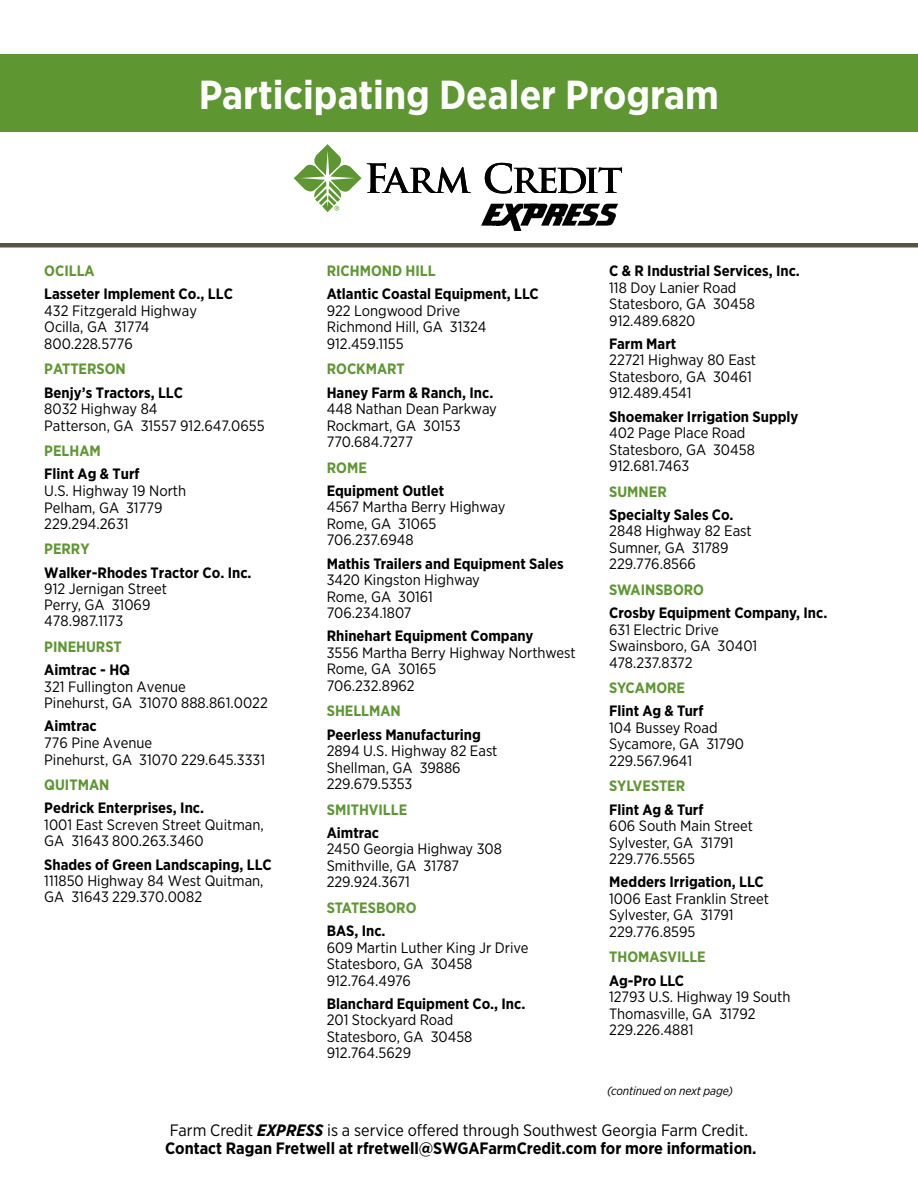
<style>
.page{position:relative;width:918px;height:1188px;background:#fff}
.page>*{position:absolute;margin:0;border:0;box-sizing:border-box;transform-origin:0 0}
.t1{font:700 40.5px "Gotham Narrow";color:#fff}
.t2{font:700 16.5px/18px "Gotham Narrow";color:#000}
.t3{font:15px/16.5px "Gotham Narrow";color:#000}
.t4{font:700 15px "Gotham Narrow";color:#000}
.t5{font:700 15px "Gotham Narrow";color:#5e9732}
.t6{font:italic 12px "Gotham Narrow";letter-spacing:-.01em;color:#000}
.s1{font-weight:400}
.s2{font-style:italic}
</style>
<div class="page">
<div style="left:0;top:54px;width:918px;height:78px;background:#5e9732"></div>
<svg style="left:294px;top:144px;width:177px;height:68px"></svg>
<svg style="left:485px;top:163px;width:137px;height:31px"></svg>
<svg style="left:481px;top:204px;width:137px;height:27px"></svg>
<div style="left:0;top:243px;width:918px;height:5px;background:#585445"></div>
<h1 class="t1" style="left:199px;top:69px;width:522px">Participating Dealer Program</h1>
<p class="t5" style="left:44px;top:262px;width:52px">OCILLA</p>
<p class="t4" style="left:44px;top:284px;width:190px">Lasseter Implement Co., LLC</p>
<p class="t3" style="left:44px;top:302px;width:154px">432 Fitzgerald Highway<br>Ocilla, GA 31774<br>800.228.5776</p>
<p class="t5" style="left:44px;top:359px;width:83px">PATTERSON</p>
<p class="t4" style="left:44px;top:383px;width:140px">Benjy’s Tractors, LLC</p>
<p class="t3" style="left:44px;top:401px;width:222px">8032 Highway 84<br>Patterson, GA 31557 912.647.0655</p>
<p class="t5" style="left:44px;top:441px;width:58px">PELHAM</p>
<p class="t4" style="left:44px;top:465px;width:97px">Flint Ag &amp; Turf</p>
<p class="t3" style="left:44px;top:482px;width:143px">U.S. Highway 19 North<br>Pelham, GA 31779<br>229.294.2631</p>
<p class="t5" style="left:44px;top:540px;width:47px">PERRY</p>
<p class="t4" style="left:44px;top:563px;width:209px">Walker-Rhodes Tractor Co. Inc.</p>
<p class="t3" style="left:44px;top:581px;width:124px;line-height:16px">912 Jernigan Street<br>Perry, GA 31069<br>478.987.1173</p>
<p class="t5" style="left:44px;top:637px;width:79px">PINEHURST</p>
<p class="t4" style="left:44px;top:660px;width:87px">Aimtrac - HQ</p>
<p class="t3" style="left:44px;top:678px;width:225px">321 Fullington Avenue<br>Pinehurst, GA 31070 888.861.0022</p>
<p class="t4" style="left:44px;top:717px;width:54px">Aimtrac</p>
<p class="t3" style="left:44px;top:734px;width:222px">776 Pine Avenue<br>Pinehurst, GA 31070 229.645.3331</p>
<p class="t5" style="left:44px;top:775px;width:67px">QUITMAN</p>
<p class="t4" style="left:44px;top:798px;width:161px">Pedrick Enterprises, Inc.</p>
<p class="t3" style="left:44px;top:816px;width:221px">1001 East Screven Street Quitman,<br>GA 31643 800.263.3460</p>
<p class="t4" style="left:44px;top:855px;width:229px">Shades of Green Landscaping, LLC</p>
<p class="t3" style="left:44px;top:873px;width:221px;line-height:16px">111850 Highway 84 West Quitman,<br>GA 31643 229.370.0082</p>
<p class="t5" style="left:327px;top:261px;width:110px">RICHMOND HILL</p>
<p class="t4" style="left:327px;top:284px;width:213px">Atlantic Coastal Equipment, LLC</p>
<p class="t3" style="left:327px;top:302px;width:161px">922 Longwood Drive<br>Richmond Hill, GA 31324<br>912.459.1155</p>
<p class="t5" style="left:327px;top:359px;width:80px">ROCKMART</p>
<p class="t4" style="left:327px;top:383px;width:168px">Haney Farm &amp; Ranch, Inc.</p>
<p class="t3" style="left:327px;top:400px;width:172px">448 Nathan Dean Parkway<br>Rockmart, GA 30153<br>770.684.7277</p>
<p class="t5" style="left:327px;top:458px;width:42px">ROME</p>
<p class="t4" style="left:327px;top:481px;width:119px">Equipment Outlet</p>
<p class="t3" style="left:327px;top:498px;width:180px">4567 Martha Berry Highway<br>Rome, GA 31065<br>706.237.6948</p>
<p class="t4" style="left:327px;top:554px;width:239px">Mathis Trailers and Equipment Sales</p>
<p class="t3" style="left:327px;top:571px;width:155px">3420 Kingston Highway<br>Rome, GA 30161<br>706.234.1807</p>
<p class="t4" style="left:327px;top:626px;width:208px">Rhinehart Equipment Company</p>
<p class="t3" style="left:327px;top:644px;width:250px">3556 Martha Berry Highway Northwest<br>Rome, GA 30165<br>706.232.8962</p>
<p class="t5" style="left:327px;top:701px;width:76px">SHELLMAN</p>
<p class="t4" style="left:327px;top:725px;width:156px">Peerless Manufacturing</p>
<p class="t3" style="left:327px;top:742px;width:172px">2894 U.S. Highway 82 East<br>Shellman, GA 39886<br>229.679.5353</p>
<p class="t5" style="left:327px;top:800px;width:82px">SMITHVILLE</p>
<p class="t4" style="left:327px;top:823px;width:54px">Aimtrac</p>
<p class="t3" style="left:327px;top:840px;width:177px">2450 Georgia Highway 308<br>Smithville, GA 31787<br>229.924.3671</p>
<p class="t5" style="left:327px;top:898px;width:91px">STATESBORO</p>
<p class="t4" style="left:327px;top:921px;width:60px">BAS, Inc.</p>
<p class="t3" style="left:327px;top:939px;width:203px">609 Martin Luther King Jr Drive<br>Statesboro, GA 30458<br>912.764.4976</p>
<p class="t4" style="left:327px;top:994px;width:200px">Blanchard Equipment Co., Inc.</p>
<p class="t3" style="left:327px;top:1011px;width:147px">201 Stockyard Road<br>Statesboro, GA 30458<br>912.764.5629</p>
<p class="t4" style="left:609px;top:261px;width:192px">C &amp; R Industrial Services, Inc.</p>
<p class="t3" style="left:609px;top:279px;width:147px">118 Doy Lanier Road<br>Statesboro, GA 30458<br>912.489.6820</p>
<p class="t4" style="left:609px;top:334px;width:69px">Farm Mart</p>
<p class="t3" style="left:609px;top:351px;width:148px">22721 Highway 80 East<br>Statesboro, GA 30461<br>912.489.4541</p>
<p class="t4" style="left:609px;top:407px;width:191px">Shoemaker Irrigation Supply</p>
<p class="t3" style="left:609px;top:424px;width:147px">402 Page Place Road<br>Statesboro, GA 30458<br>912.681.7463</p>
<p class="t5" style="left:609px;top:482px;width:59px">SUMNER</p>
<p class="t4" style="left:609px;top:505px;width:126px">Specialty Sales Co.</p>
<p class="t3" style="left:609px;top:522px;width:144px">2848 Highway 82 East<br>Sumner, GA 31789<br>229.776.8566</p>
<p class="t5" style="left:609px;top:580px;width:96px">SWAINSBORO</p>
<p class="t4" style="left:609px;top:603px;width:220px">Crosby Equipment Company, Inc.</p>
<p class="t3" style="left:609px;top:621px;width:150px">631 Electric Drive<br>Swainsboro, GA 30401<br>478.237.8372</p>
<p class="t5" style="left:609px;top:678px;width:77px">SYCAMORE</p>
<p class="t4" style="left:609px;top:701px;width:96px">Flint Ag &amp; Turf</p>
<p class="t3" style="left:609px;top:719px;width:136px">104 Bussey Road<br>Sycamore, GA 31790<br>229.567.9641</p>
<p class="t5" style="left:609px;top:776px;width:78px">SYLVESTER</p>
<p class="t4" style="left:609px;top:800px;width:96px">Flint Ag &amp; Turf</p>
<p class="t3" style="left:609px;top:817px;width:145px">606 South Main Street<br>Sylvester, GA 31791<br>229.776.5565</p>
<p class="t4" style="left:609px;top:872px;width:156px">Medders Irrigation, LLC</p>
<p class="t3" style="left:609px;top:890px;width:161px">1006 East Franklin Street<br>Sylvester, GA 31791<br>229.776.8595</p>
<p class="t5" style="left:609px;top:947px;width:98px">THOMASVILLE</p>
<p class="t4" style="left:609px;top:971px;width:76px">Ag-Pro LLC</p>
<p class="t3" style="left:609px;top:988px;width:183px">12793 U.S. Highway 19 South<br>Thomasville, GA 31792<br>229.226.4881</p>
<p class="t6" style="left:607px;top:1084px;width:128px">(continued on next page)</p>
<p class="t2" style="left:165px;top:1121px;width:593px"><span class="s1">Farm Credit</span> <span class="s2">EXPRESS</span> <span class="s1">is a service offered through Southwest Georgia Farm Credit.<br></span>Contact Ragan Fretwell at rfretwell@SWGAFarmCredit.com for more information.</p>
</div>
